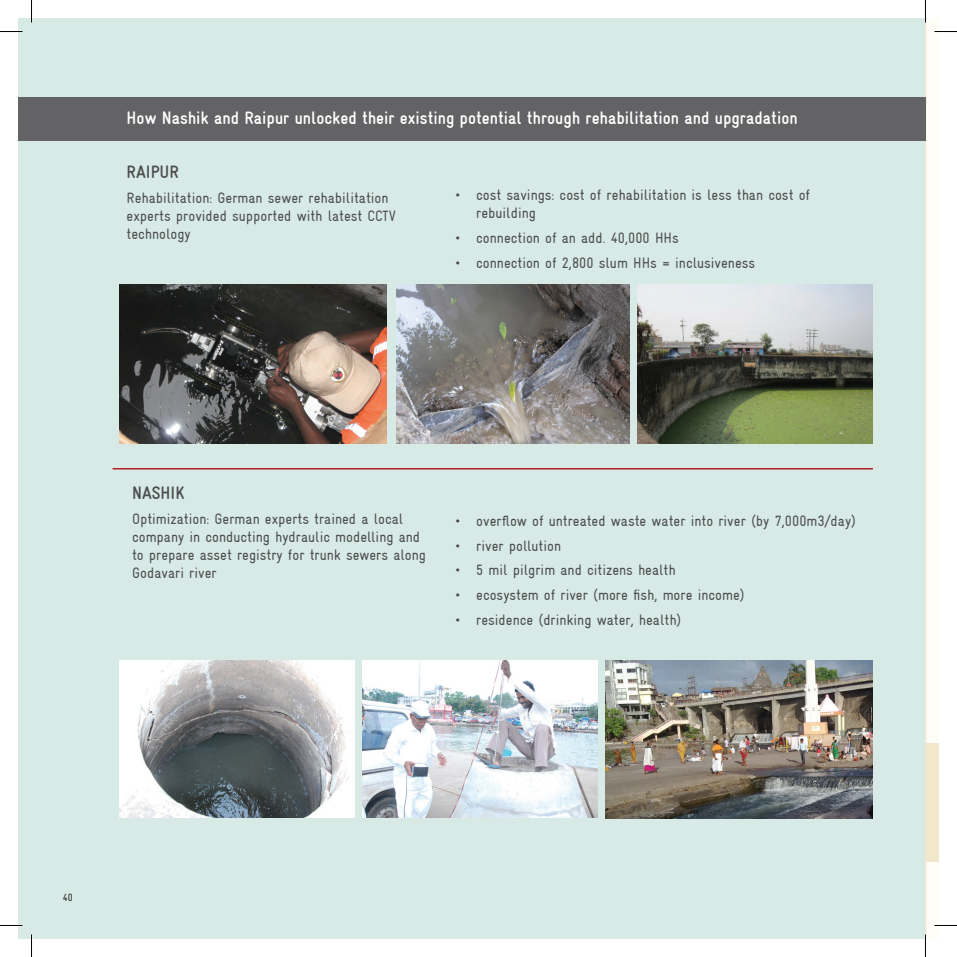
<style>
.page{position:relative;width:957px;height:957px;background:#fff}
.page>*{position:absolute;margin:0;border:0;box-sizing:border-box;transform-origin:0 0}
.t1{font:700 condensed 18px "Gravur";color:#fff}
.t2{font:700 condensed 18px "Gravur";color:#4b4c4d}
.t3{font:condensed 15px/18px "Gravur";color:#4b4c4d}
.t4{font:condensed 10.5px "Gravur";color:#231f20}
.s1{font-weight:300}
</style>
<div class="page">
<div style="left:18px;top:18px;width:908px;height:920px;background:#d8eae5"></div>
<div style="left:925px;top:743px;width:13px;height:118px;background:#f2e7cb"></div>
<div style="left:18px;top:98px;width:907px;height:43px;background:#636366"></div>
<img style="left:396px;top:284px;width:233px;height:159px">
<img style="left:120px;top:284px;width:267px;height:159px">
<img style="left:605px;top:660px;width:267px;height:158px">
<img style="left:637px;top:284px;width:235px;height:159px">
<img style="left:120px;top:660px;width:235px;height:157px">
<img style="left:362px;top:660px;width:235px;height:157px">
<hr style="left:112px;top:468px;width:760px;height:1px;background:#d1232a">
<hr style="left:0;top:924px;width:22px;height:2px;background:#fff">
<hr style="left:924px;top:0;width:2px;height:22px;background:#fff">
<hr style="left:924px;top:934px;width:2px;height:22px;background:#fff">
<svg style="left:0;top:31px;width:22px;height:1px"></svg>
<svg style="left:934px;top:31px;width:22px;height:1px"></svg>
<svg style="left:31px;top:0;width:1px;height:22px"></svg>
<svg style="left:31px;top:934px;width:1px;height:22px"></svg>
<p class="t1" style="left:127px;top:108px;width:672px">How Nashik and Raipur unlocked their existing potential through rehabilitation and upgradation</p>
<p class="t2" style="left:127px;top:162px;width:19px">Raipur</p>
<p class="t3" style="left:127px;top:189px;width:270px">Rehabilitation: German sewer rehabilitation experts provided supported with latest CCTV technology</p>
<p class="t3" style="left:476px;top:186px;width:335px;text-indent:-21px"><span class="s1">•</span> cost savings: cost of rehabilitation is less than cost of rebuilding</p>
<p class="t3" style="left:455px;top:229px;width:225px"><span class="s1">•</span> connection of an add. 40,000 HHs</p>
<p class="t3" style="left:455px;top:254px;width:301px"><span class="s1">•</span> connection of 2,800 slum HHs = inclusiveness</p>
<p class="t2" style="left:132px;top:483px;width:19px">Nashi</p>
<p class="t2" style="left:175px;top:483px;width:11px">k</p>
<p class="t3" style="left:132px;top:509px;width:295px">Optimization: German experts trained a local company in conducting hydraulic modelling and to prepare asset registry for trunk sewers along Godavari river</p>
<p class="t3" style="left:455px;top:511px;width:402px"><span class="s1">•</span> overflow of untreated waste water into river (by 7,000m3/day)</p>
<p class="t3" style="left:455px;top:536px;width:107px"><span class="s1">•</span> river pollution</p>
<p class="t3" style="left:455px;top:561px;width:222px"><span class="s1">•</span> 5 mil pilgrim and citizens health</p>
<p class="t3" style="left:455px;top:585px;width:291px"><span class="s1">•</span> ecosystem of river (more fish, more income)</p>
<p class="t3" style="left:455px;top:610px;width:228px"><span class="s1">•</span> residence (drinking water, health)</p>
<p class="t4" style="left:63px;top:891px;width:12px">40</p>
</div>
